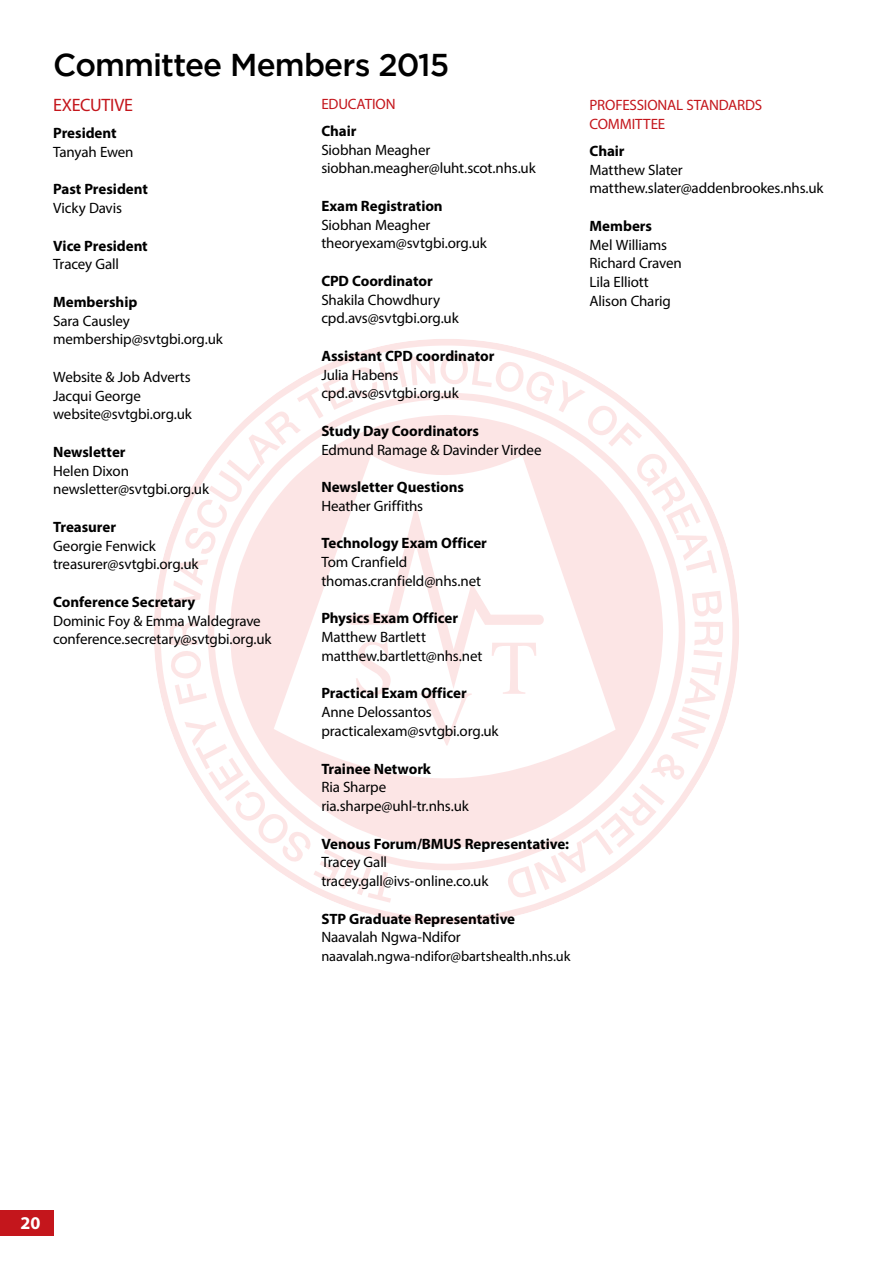
<style>
.page{position:relative;width:893px;height:1263px;background:#fff}
.page>*{position:absolute;margin:0;border:0;box-sizing:border-box;transform-origin:0 0}
.t1{font:500 31.5px "Gotham";letter-spacing:-.03em;color:#000}
.t2{font:18px "Myriad Pro";letter-spacing:-.015em;color:#c4161c}
.t3{font:700 18px "Myriad Pro";color:#fff}
.t4{font:15px/18.8px "Myriad Pro";letter-spacing:-.01em;color:#000}
.t5{font:700 15px "Myriad Pro";letter-spacing:-.005em;color:#000}
.t6{font:15px/18.8px "Myriad Pro";letter-spacing:-.01em;color:#c4161c}
.t7{font:14.4px "Myriad Pro";letter-spacing:-.01em;color:#000}
</style>
<div class="page">
<div style="left:0;top:1210px;width:53px;height:25px;background:#c4161c"></div>
<svg style="left:154px;top:339px;width:585px;height:585px"></svg>
<svg style="left:170px;top:353px;width:553px;height:550px"></svg>
<h1 class="t1" style="left:53px;top:47px;width:398px">Committee Members 2015</h1>
<p class="t2" style="left:53px;top:94px;width:81px">EXECUTIVE</p>
<p class="t5" style="left:53px;top:123px;width:65px">President</p>
<p class="t4" style="left:53px;top:142px;width:82px">Tanyah Ewen</p>
<p class="t5" style="left:53px;top:180px;width:96px">Past President</p>
<p class="t4" style="left:53px;top:199px;width:70px">Vicky Davis</p>
<p class="t5" style="left:53px;top:236px;width:96px">Vice President</p>
<p class="t4" style="left:53px;top:255px;width:67px">Tracey Gall</p>
<p class="t5" style="left:53px;top:292px;width:86px">Membership</p>
<p class="t4" style="left:53px;top:311px;width:171px">Sara Causley membership@svtgbi.org.uk</p>
<p class="t4" style="left:53px;top:367px;width:140px">Website &amp; Job Adverts<br>Jacqui George website@svtgbi.org.uk</p>
<p class="t5" style="left:53px;top:442px;width:74px">Newsletter</p>
<p class="t4" style="left:53px;top:461px;width:157px">Helen Dixon newsletter@svtgbi.org.uk</p>
<p class="t5" style="left:53px;top:517px;width:65px">Treasurer</p>
<p class="t4" style="left:53px;top:536px;width:147px">Georgie Fenwick treasurer@svtgbi.org.uk</p>
<p class="t5" style="left:53px;top:592px;width:144px">Conference Secretary</p>
<p class="t4" style="left:53px;top:611px;width:220px">Dominic Foy &amp; Emma Waldegrave conference.secretary@svtgbi.org.uk</p>
<p class="t6" style="left:321px;top:94px;width:76px">EDUCATION</p>
<p class="t5" style="left:321px;top:121px;width:37px">Chair</p>
<p class="t4" style="left:321px;top:140px;width:216px">Siobhan Meagher siobhan.meagher@luht.scot.nhs.uk</p>
<p class="t5" style="left:321px;top:196px;width:123px">Exam Registration</p>
<p class="t4" style="left:321px;top:215px;width:167px">Siobhan Meagher theoryexam@svtgbi.org.uk</p>
<p class="t5" style="left:321px;top:271px;width:113px">CPD Coordinator</p>
<p class="t4" style="left:321px;top:290px;width:139px">Shakila Chowdhury cpd.avs@svtgbi.org.uk</p>
<p class="t5" style="left:321px;top:346px;width:175px">Assistant CPD coordinator</p>
<p class="t4" style="left:321px;top:365px;width:139px">Julia Habens cpd.avs@svtgbi.org.uk</p>
<p class="t5" style="left:321px;top:421px;width:159px">Study Day Coordinators</p>
<p class="t4" style="left:321px;top:440px;width:222px">Edmund Ramage &amp; Davinder Virdee</p>
<p class="t5" style="left:321px;top:477px;width:144px">Newsletter Questions</p>
<p class="t4" style="left:321px;top:496px;width:103px">Heather Griffiths</p>
<p class="t5" style="left:321px;top:534px;width:167px">Technology Exam Officer</p>
<p class="t4" style="left:321px;top:553px;width:161px">Tom Cranfield thomas.cranfield@nhs.net</p>
<p class="t5" style="left:321px;top:609px;width:138px">Physics Exam Officer</p>
<p class="t4" style="left:321px;top:628px;width:163px">Matthew Bartlett matthew.bartlett@nhs.net</p>
<p class="t5" style="left:321px;top:684px;width:147px">Practical Exam Officer</p>
<p class="t4" style="left:321px;top:703px;width:179px">Anne Delossantos practicalexam@svtgbi.org.uk</p>
<p class="t5" style="left:321px;top:759px;width:111px">Trainee Network</p>
<p class="t4" style="left:321px;top:778px;width:149px">Ria Sharpe ria.sharpe@uhl-tr.nhs.uk</p>
<p class="t5" style="left:321px;top:834px;width:249px">Venous Forum/BMUS Representative:</p>
<p class="t4" style="left:321px;top:853px;width:169px">Tracey Gall tracey.gall@ivs-online.co.uk</p>
<p class="t5" style="left:321px;top:909px;width:195px">STP Graduate Representative</p>
<p class="t4" style="left:321px;top:928px;width:141px">Naavalah Ngwa-Ndifor</p>
<p class="t7" style="left:321px;top:947px;width:251px">naavalah.ngwa-ndifor@bartshealth.nhs.uk</p>
<p class="t6" style="left:590px;top:95px;width:174px">PROFESSIONAL STANDARDS<br>COMMITTEE</p>
<p class="t5" style="left:590px;top:141px;width:37px">Chair</p>
<p class="t4" style="left:590px;top:160px;width:235px">Matthew Slater matthew.slater@addenbrookes.nhs.uk</p>
<p class="t5" style="left:590px;top:216px;width:64px">Members</p>
<p class="t4" style="left:590px;top:235px;width:94px">Mel Williams<br>Richard Craven<br>Lila Elliott<br>Alison Charig</p>
<p class="t3" style="left:20px;top:1211px;width:21px">20</p>
</div>
